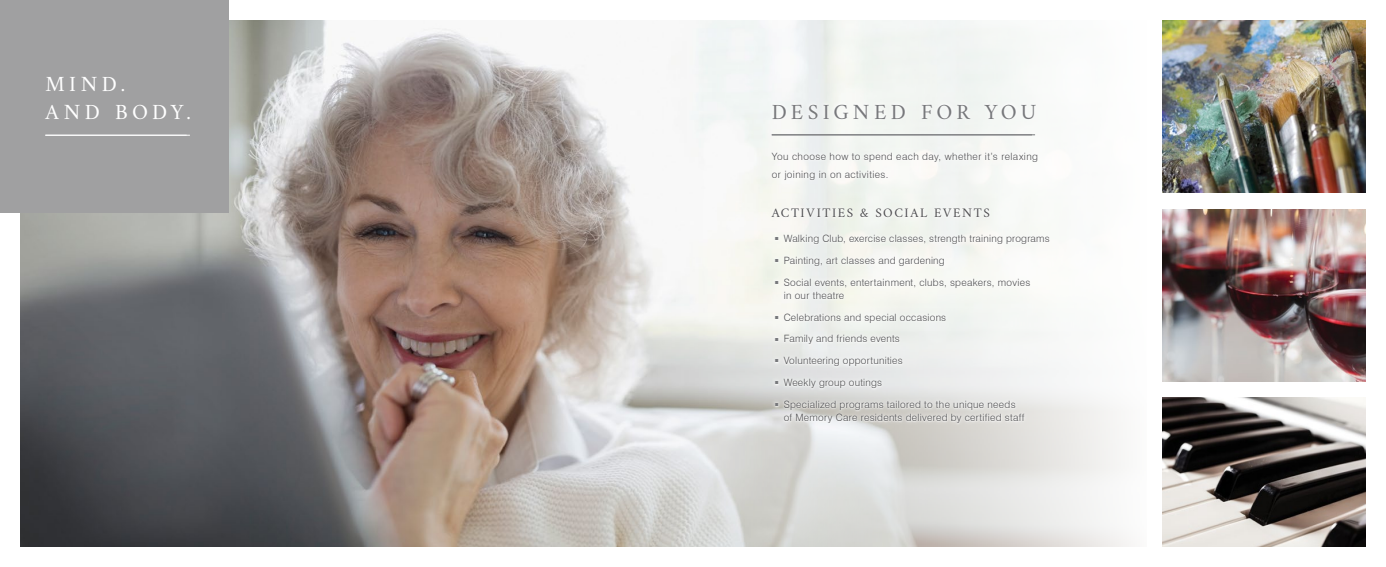
<style>
.page{position:relative;width:1386px;height:567px;background:#fff}
.page>*{position:absolute;margin:0;border:0;box-sizing:border-box;transform-origin:0 0}
.t1{font:21.88px "Amiri";letter-spacing:.18em;color:#77787b}
.t2{font:21.88px/28px "Amiri";letter-spacing:.205em;color:#fff}
.t3{font:13.12px "Amiri";letter-spacing:.12em;color:#4d4d4f}
.t4{font:300 10.06px/13.1px "Swiss 721 BT";letter-spacing:.025em;color:#4d4d4f}
</style>
<div class="page">
<img style="left:1162px;top:209px;width:204px;height:172px">
<img style="left:1162px;top:398px;width:204px;height:149px">
<img style="left:1162px;top:20px;width:204px;height:173px">
<img style="left:20px;top:20px;width:1111px;height:527px">
<div style="left:0;top:0;width:228px;height:213px;background:#a0a0a1"></div>
<hr style="left:45px;top:135px;width:145px;height:1px;background:#fff">
<svg style="left:767px;top:99px;width:287px;height:328px;fill:#f2f5f2"></svg>
<svg style="left:770px;top:103px;width:281px;height:321px;fill:#f3f5f2"></svg>
<hr style="left:772px;top:135px;width:260px;height:1px;background:#77787b">
<h1 class="t2" style="left:45px;top:70px;width:147px">MIND.<br>AND BODY.</h1>
<h1 class="t1" style="left:772px;top:99px;width:266px">DESIGNED FOR YOU</h1>
<p class="t4" style="left:772px;top:148px;width:268px;line-height:17.5px">You choose how to spend each day, whether it’s relaxing or joining in on activities.</p>
<h2 class="t3" style="left:772px;top:205px;width:220px">ACTIVITIES &amp; SOCIAL EVENTS</h2>
<p class="t4" style="left:775px;top:232px;width:276px"><sup>■</sup> Walking Club, exercise classes, strength training programs</p>
<p class="t4" style="left:775px;top:254px;width:171px"><sup>■</sup> Painting, art classes and gardening</p>
<p class="t4" style="left:784px;top:275px;width:248px;text-indent:-9px"><sup>■</sup> Social events, entertainment, clubs, speakers, movies in our theatre</p>
<p class="t4" style="left:775px;top:310px;width:173px"><sup>■</sup> Celebrations and special occasions</p>
<p class="t4" style="left:775px;top:332px;width:126px"><sup>■</sup> Family and friends events</p>
<p class="t4" style="left:775px;top:354px;width:129px"><sup>■</sup> Volunteering opportunities</p>
<p class="t4" style="left:775px;top:376px;width:109px"><sup>■</sup> Weekly group outings</p>
<p class="t4" style="left:784px;top:397px;width:242px;text-indent:-9px"><sup>■</sup> Specialized programs tailored to the unique needs of Memory Care residents delivered by certified staff</p>
</div>
